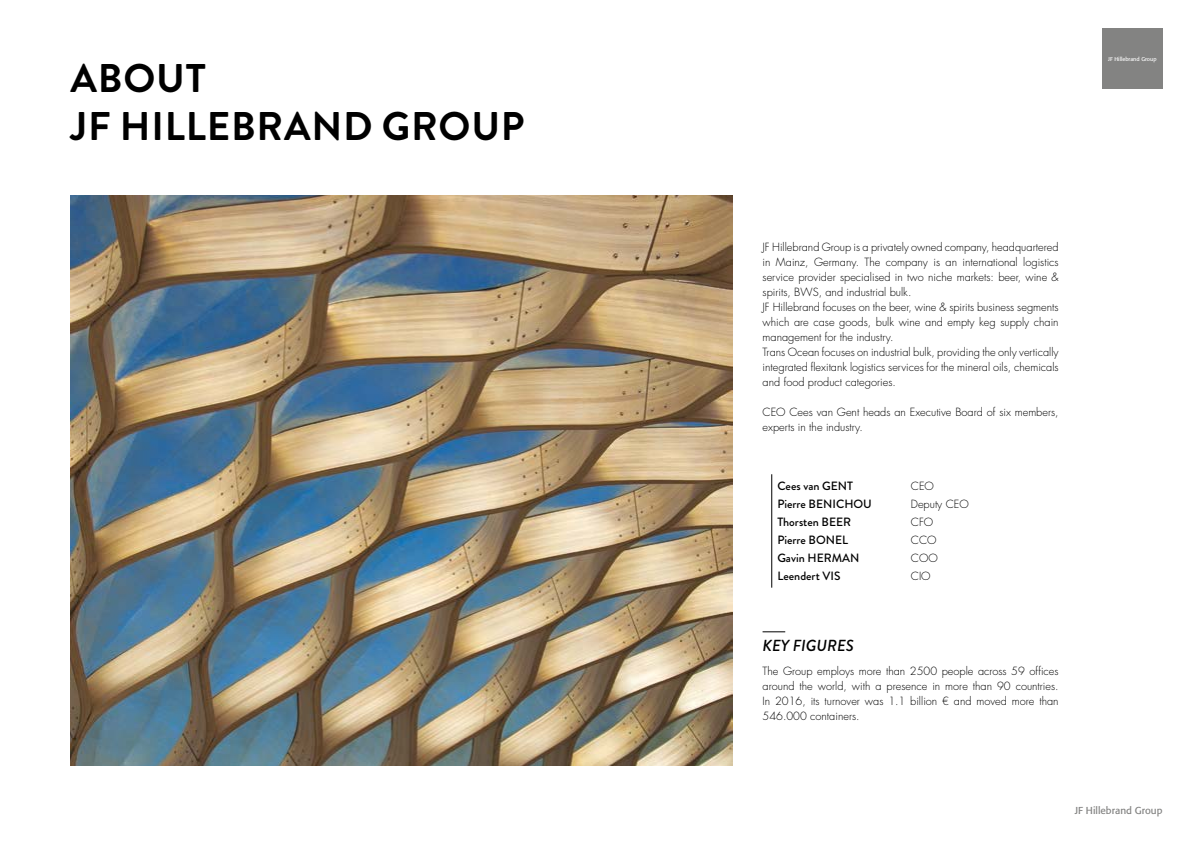
<style>
.page{position:relative;width:1191px;height:842px;background:#fff}
.page>*{position:absolute;margin:0;border:0;box-sizing:border-box;transform-origin:0 0}
.t1{font:700 40px/48px "Brandon Grotesque";letter-spacing:.02em;color:#000}
.t2{font:italic 500 16px "Brandon Grotesque";color:#000}
.t3{font:500 12px/18px "Brandon Grotesque";color:#000}
.t4{font:300 11px/15px "Futura Std";color:#000}
.t5{font:10px "Formata BQ";color:#838382}
.t6{font:5.5px "Formata BQ";color:#fff}
</style>
<div class="page">
<img style="left:70px;top:196px;width:662px;height:569px">
<hr style="left:771px;top:474px;width:1px;height:114px;background:#000">
<svg style="left:762px;top:631px;width:23px;height:1px"></svg>
<div style="left:1102px;top:28px;width:60px;height:61px;background:#838382"></div>
<h1 class="t1" style="left:71px;top:55px;width:455px">ABOUT<br>JF HILLEBRAND GROUP</h1>
<p class="t6" style="left:1108px;top:55px;width:50px">JF Hillebrand Group</p>
<p class="t4" style="left:762px;top:239px;width:298px">JF Hillebrand Group is a privately owned company, headquartered in Mainz, Germany. The company is an international logistics service provider specialised in two niche markets: beer, wine &amp; spirits, BWS, and industrial bulk.<br>JF Hillebrand focuses on the beer, wine &amp; spirits business segments which are case goods, bulk wine and empty keg supply chain management for the industry.<br>Trans Ocean focuses on industrial bulk, providing the only vertically integrated flexitank logistics services for the mineral oils, chemicals and food product categories.</p>
<p class="t4" style="left:762px;top:404px;width:298px">CEO Cees van Gent heads an Executive Board of six members, experts in the industry.</p>
<p class="t3" style="left:777px;top:477px;width:96px">Cees van GENT<br>Pierre BENICHOU<br>Thorsten BEER<br>Pierre BONEL<br>Gavin HERMAN<br>Leendert VIS</p>
<p class="t4" style="left:911px;top:478px;width:60px;line-height:18px">CEO<br>Deputy CEO<br>CFO<br>CCO<br>COO<br>CIO</p>
<h2 class="t2" style="left:762px;top:634px;width:93px">KEY FIGURES</h2>
<p class="t4" style="left:762px;top:663px;width:298px;text-align:justify">The Group employs more than 2500 people across 59 offices around the world, with a presence in more than 90 countries.<br>In 2016, its turnover was 1.1 billion € and moved more than 546.000 containers.</p>
<p class="t5" style="left:1074px;top:804px;width:89px">JF Hillebrand Group</p>
</div>
